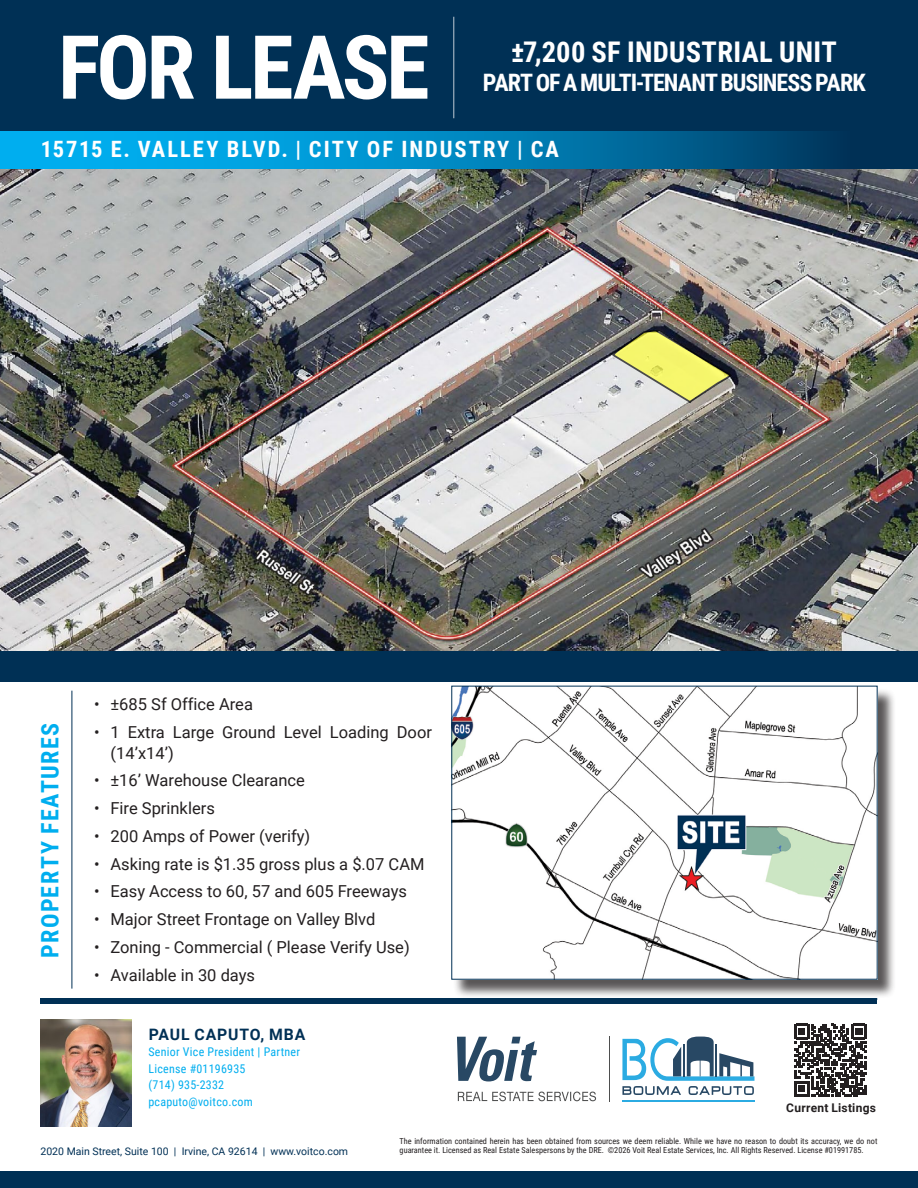
<style>
.page{position:relative;width:918px;height:1188px;background:#fff}
.page>*{position:absolute;margin:0;border:0;box-sizing:border-box;transform-origin:0 0}
.For_Sale_or_Lease{font:700 88.5px "Roboto Condensed";letter-spacing:-.035em;color:#fff}
.t1{font:700 28.5px "Roboto Condensed";letter-spacing:.01em;color:#fff}
.t2{font:700 24px "Roboto Condensed";letter-spacing:-.04em;color:#fff}
.Subhead{font:700 24px "Roboto Condensed";letter-spacing:.06em;color:#00aeef}
.Property_Address{font:700 22.5px "Roboto Condensed";letter-spacing:.085em;color:#fff}
.t3{font:16.5px/21px "Roboto";color:#231f20}
.Broker_Name{font:700 15.75px "Roboto";letter-spacing:.055em;color:#003055}
.Broker_Title{font:12px "Roboto Condensed";letter-spacing:.02em;color:#00aeef}
.Letter{font:700 12px "Roboto";letter-spacing:.02em;color:#231f20}
.Company_Address{font:10.5px "Roboto";color:#003055}
.Disclaimer{font:8.25px/9px "Roboto Condensed";color:#231f20}
</style>
<div class="page">
<img style="left:0;top:168px;width:918px;height:483px">
<img style="left:612px;top:330px;width:119px;height:73px">
<svg style="left:458px;top:1092px;width:138px;height:9px"></svg>
<svg style="left:457px;top:1037px;width:80px;height:44px"></svg>
<hr style="left:609px;top:1036px;width:1px;height:66px;background:#4d4e4e">
<hr style="left:622px;top:1100px;width:132px;height:2px;background:#2babe2">
<svg style="left:622px;top:1037px;width:132px;height:58px"></svg>
<div style="left:0;top:0;width:918px;height:168px;background:#003055"></div>
<div style="left:0;top:651px;width:918px;height:30px;background:#003055"></div>
<svg style="left:0;top:131px;width:823px;height:37px;background:#0086be"></svg>
<div style="left:0;top:1172px;width:918px;height:16px;background:#003055"></div>
<div style="left:40px;top:998px;width:838px;height:6px;background:#003055"></div>
<div style="left:454px;top:688px;width:442px;height:311px;background:#231f20;opacity:.75"></div>
<img style="left:453px;top:688px;width:423px;height:290px">
<hr style="left:453px;top:17px;width:1px;height:101px;background:#fff">
<hr style="left:72px;top:691px;width:1px;height:298px;background:#003055">
<img style="left:40px;top:1020px;width:92px;height:107px">
<svg style="left:794px;top:1024px;width:73px;height:72px"></svg>
<p class="For_Sale_or_Lease" style="left:58px;top:5px;width:373px">FOR LEASE</p>
<p class="t1" style="left:511px;top:32px;width:328px">±7,200 SF INDUSTRIAL UNIT</p>
<p class="t2" style="left:483px;top:65px;width:384px">PART OF A MULTI-TENANT BUSINESS PARK</p>
<p class="Property_Address" style="left:41px;top:133px;width:519px">15715 E. VALLEY BLVD. | CITY OF INDUSTRY | CA</p>
<p class="Subhead" style="left:33px;top:958px;width:236px;rotate:-90deg">PROPERTY FEATURES</p>
<p class="t3" style="left:94px;top:693px;width:160px">• ±685 Sf Office Area</p>
<p class="t3" style="left:111px;top:721px;width:323px;text-indent:-16px">• 1 Extra Large Ground Level Loading Door (14’x14’)</p>
<p class="t3" style="left:94px;top:769px;width:212px">• ±16’ Warehouse Clearance</p>
<p class="t3" style="left:94px;top:797px;width:122px">• Fire Sprinklers</p>
<p class="t3" style="left:94px;top:825px;width:218px">• 200 Amps of Power (verify)</p>
<p class="t3" style="left:94px;top:853px;width:332px">• Asking rate is $1.35 gross plus a $.07 CAM</p>
<p class="t3" style="left:94px;top:880px;width:314px">• Easy Access to 60, 57 and 605 Freeways</p>
<p class="t3" style="left:94px;top:908px;width:283px">• Major Street Frontage on Valley Blvd</p>
<p class="t3" style="left:94px;top:936px;width:317px">• Zoning - Commercial ( Please Verify Use)</p>
<p class="t3" style="left:94px;top:964px;width:162px">• Available in 30 days</p>
<p class="Broker_Name" style="left:149px;top:1023px;width:158px">PAUL CAPUTO, MBA</p>
<p class="Broker_Title" style="left:148px;top:1044px;width:153px">Senior Vice President | Partner</p>
<p class="Broker_Title" style="left:148px;top:1060px;width:99px">License #01196935</p>
<p class="Broker_Title" style="left:148px;top:1077px;width:77px">(714) 935-2332</p>
<p class="Broker_Title" style="left:148px;top:1093px;width:106px">pcaputo@voitco.com</p>
<p class="Company_Address" style="left:40px;top:1144px;width:309px">2020 Main Street, Suite 100 | Irvine, CA 92614 | www.voitco.com</p>
<p class="Letter" style="left:786px;top:1100px;width:91px">Current Listings</p>
<p class="Disclaimer" style="left:400px;top:1137px;width:479px">The information contained herein has been obtained from sources we deem reliable. While we have no reason to doubt its accuracy, we do not guarantee it. Licensed as Real Estate Salespersons by the DRE. ©2026 Voit Real Estate Services, Inc. All Rights Reserved. License #01991785.</p>
</div>
